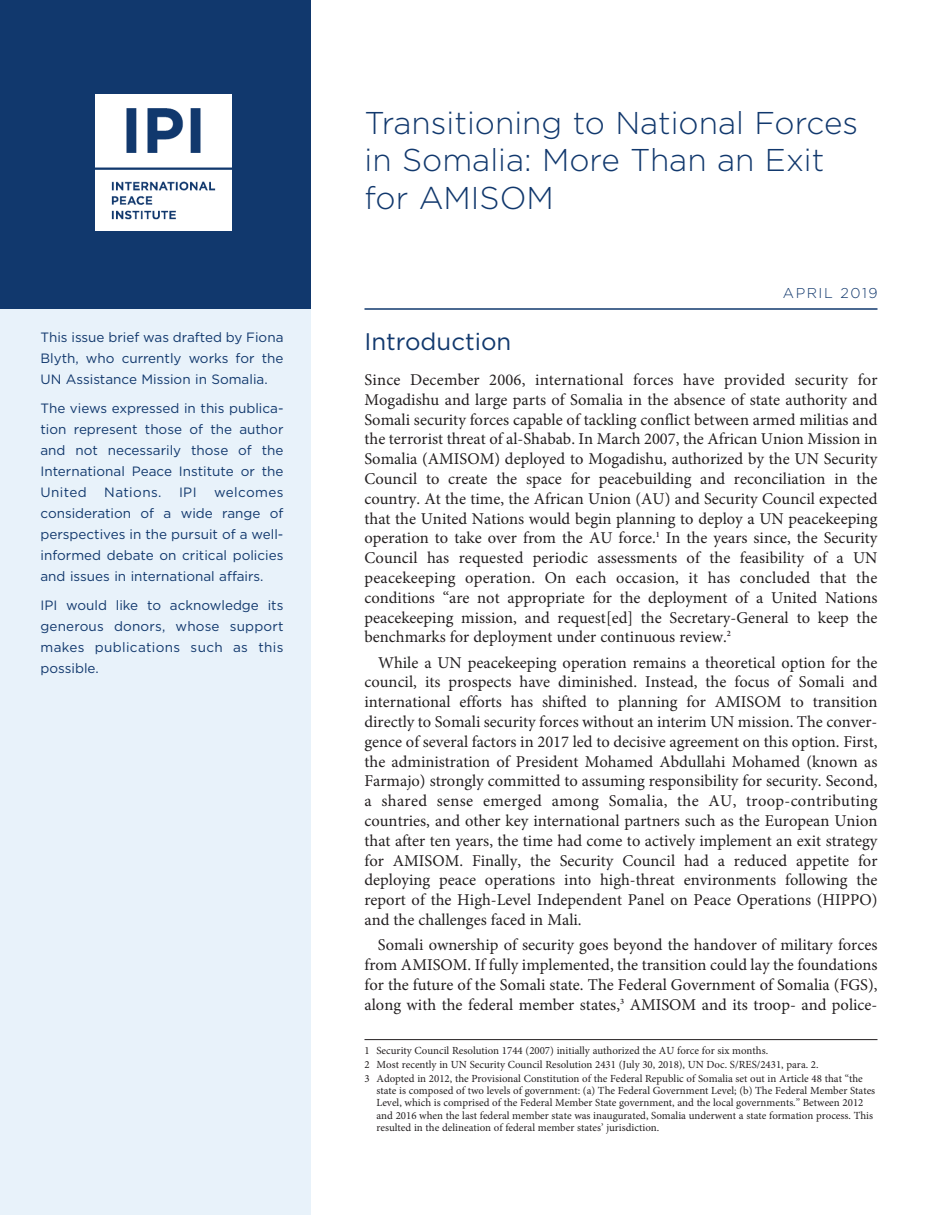
<style>
.page{position:relative;width:945px;height:1215px;background:#fff}
.page>*{position:absolute;margin:0;border:0;box-sizing:border-box;transform-origin:0 0}
.t1{font:300 31.5px/37.8px "Gotham";color:#11386d}
.t2{font:24px "Gotham";color:#11386d}
.t3{font:16.5px/19.8px "Minion Pro";color:#231f20;text-align:justify}
.t4{font:300 14.25px "Gotham";letter-spacing:.105em;color:#11386d}
.t5{font:13.5px/21px "Gotham";color:#11386d;text-align:justify}
.t6{font:13.5px "Gotham";letter-spacing:.03em;color:#11386d}
.t7{font:10.8px/12.3px "Minion Pro";color:#231f20}
</style>
<div class="page">
<div style="left:0;top:309px;width:310px;height:906px;background:#e8f2fa"></div>
<div style="left:0;top:0;width:310px;height:309px;background:#11386d"></div>
<img style="left:95px;top:94px;width:136px;height:137px">
<hr style="left:364px;top:308px;width:514px;height:2px;background:#11386d">
<hr style="left:364px;top:1039px;width:514px;height:1px;background:#231f20">
<p class="t5" style="left:40px;top:326px;width:245px">This issue brief was drafted by Fiona Blyth, who currently works for the UN Assistance Mission in Somalia.</p>
<p class="t5" style="left:40px;top:397px;width:245px">The views expressed in this publica&shy;tion represent those of the author and not necessarily those of the International Peace Institute or the United</p>
<p class="t5" style="left:41px;top:481px;width:245px;text-indent:174px">welcomes consideration of a wide range of perspectives in the pursuit of a well&shy;informed debate on critical policies and issues in international affairs.</p>
<p class="t5" style="left:40px;top:595px;width:245px">IPI would like to acknowledge its generous donors, whose support makes publications such as this possible.</p>
<p class="t6" style="left:104px;top:484px;width:59px">Nations.</p>
<p class="t5" style="left:179px;top:481px;width:19px">IPI</p>
<h1 class="t1" style="left:364px;top:104px;width:495px">Transitioning to National Forces in Somalia: More Than an Exit for AMISOM</h1>
<p class="t4" style="left:783px;top:285px;width:96px">APRIL 2019</p>
<h2 class="t2" style="left:364px;top:328px;width:148px">Introduction</h2>
<p class="t3" style="left:364px;top:371px;width:515px">Since December 2006, international forces have provided security for Mogadishu and large parts of Somalia in the absence of state authority and Somali security forces capable of tackling conflict between armed militias and the terrorist threat of al-Shabab. In March 2007, the African Union Mission in Somalia (AMISOM) deployed to Mogadishu, authorized by the UN Security Council to create the space for peacebuilding and reconciliation in the country. At the time, the African Union (AU) and Security Council expected that the United Nations would begin planning to deploy a UN peacekeeping operation to take over from the AU force.<sup>1</sup> In the years since, the Security Council has requested periodic assessments of the feasibility of a UN peacekeeping operation. On each occasion, it has concluded that the conditions “are not appropriate for the deployment of a United Nations peacekeeping mission, and request[ed] the Secretary-General to keep the benchmarks for deployment under continuous review.<sup>2</sup></p>
<p class="t3" style="left:364px;top:654px;width:515px;text-indent:14px">While a UN peacekeeping operation remains a theoretical option for the council, its prospects have diminished. Instead, the focus of Somali and international efforts has shifted to planning for AMISOM to transition directly to Somali security forces without an interim UN mission. The conver&shy;gence of several factors in 2017 led to decisive agreement on this option. First, the administration of President Mohamed Abdullahi Mohamed (known as Farmajo) strongly committed to assuming responsibility for security. Second, a shared sense emerged among Somalia, the AU, troop-contributing countries, and other key international partners such as the European Union that after ten years, the time had come to actively implement an exit strategy for AMISOM. Finally, the Security Council had a reduced appetite for deploying peace operations into high-threat environments following the report of the High-Level Independent Panel on Peace Operations (HIPPO) and the challenges faced in Mali.</p>
<p class="t3" style="left:365px;top:937px;width:515px;text-indent:13px">Somali ownership of security goes beyond the handover of military forces from AMISOM. If fully implemented, the transition could lay the foundations for the future of the Somali state. The Federal Government of Somalia (FGS), along with the federal member states,<sup>3</sup> AMISOM and its troop- and police-</p>
<p class="t7" style="left:364px;top:1044px;width:500px;line-height:14px">1 Security Council Resolution 1744 (2007) initially authorized the AU force for six months.<br>2 Most recently in UN Security Council Resolution 2431 (July 30, 2018), UN Doc. S/RES/2431, para. 2.<br>3 Adopted in 2012, the Provisional Constitution of the Federal Republic of Somalia set out in Article 48 that “the</p>
<p class="t7" style="left:376px;top:1085px;width:500px">state is composed of two levels of government: (a) The Federal Government Level; (b) The Federal Member States Level, which is comprised of the Federal Member State government, and the local governments.” Between 2012 and 2016 when the last federal member state was inaugurated, Somalia underwent a state formation process. This resulted in the delineation of federal member states’ jurisdiction.</p>
</div>
